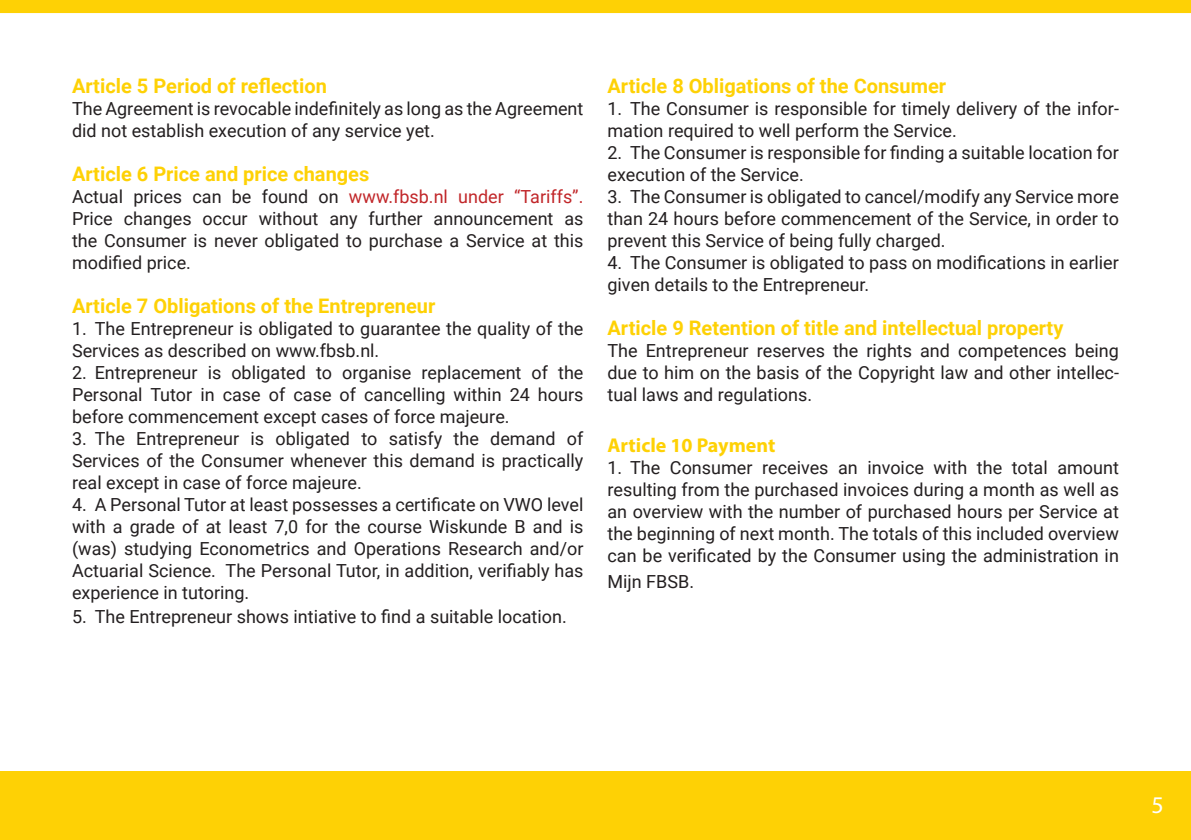
<style>
.page{position:relative;width:1191px;height:840px;background:#fff}
.page>*{position:absolute;margin:0;border:0;box-sizing:border-box;transform-origin:0 0}
.t1{font:24px "Myriad Pro";color:#fff}
.t2{font:700 20px "Roboto";color:#fed105}
.t3{font:700 20px "Myriad Pro";color:#fed105}
.t4{font:18px/22px "Roboto";color:#231f20;text-align:justify}
.s1{color:#c12629}
</style>
<div class="page">
<div style="left:0;top:770px;width:1191px;height:69px;background:#fed105"></div>
<div style="left:0;top:0;width:1191px;height:13px;background:#fed105"></div>
<p class="t2" style="left:72px;top:72px;width:256px">Article 5 Period of reflection</p>
<p class="t4" style="left:72px;top:97px;width:513px">The Agreement is revocable indefinitely as long as the Agreement did not establish execution of any service yet.</p>
<p class="t2" style="left:72px;top:159px;width:299px">Article 6 Price and price changes</p>
<p class="t4" style="left:72px;top:184px;width:513px">Actual prices can be found on <span class="s1">www.fbsb.nl under “Tariffs”.<br></span>Price changes occur without any further announcement as the Consumer is never obligated to purchase a Service at this modified price.</p>
<p class="t2" style="left:72px;top:291px;width:365px">Article 7 Obligations of the Entrepreneur</p>
<p class="t4" style="left:72px;top:316px;width:513px">1. The Entrepreneur is obligated to guarantee the quality of the<br>Services as described on www.fbsb.nl.</p>
<p class="t4" style="left:72px;top:360px;width:513px">2. Entrepreneur is obligated to organise replacement of the Personal Tutor in case of case of cancelling within 24 hours before commencement except cases of force majeure.</p>
<p class="t4" style="left:72px;top:426px;width:513px">3. The Entrepreneur is obligated to satisfy the demand of Services of the Consumer whenever this demand is practically real except in case of force majeure.</p>
<p class="t4" style="left:72px;top:492px;width:513px">4. A Personal Tutor at least possesses a certificate on VWO level with a grade of at least 7,0 for the course Wiskunde B and is (was) studying Econometrics and Operations Research and/or Actuarial Science. The Personal Tutor, in addition, verifiably has experience in tutoring.</p>
<p class="t4" style="left:72px;top:604px;width:496px">5. The Entrepreneur shows intiative to find a suitable location.</p>
<p class="t2" style="left:607px;top:72px;width:340px">Article 8 Obligations of the Consumer</p>
<p class="t4" style="left:607px;top:97px;width:513px">1. The Consumer is responsible for timely delivery of the infor&shy;mation required to well perform the Service.</p>
<p class="t4" style="left:607px;top:141px;width:513px">2. The Consumer is responsible for finding a suitable location for execution of the Service.</p>
<p class="t4" style="left:607px;top:185px;width:513px">3. The Consumer is obligated to cancel/modify any Service more than 24 hours before commencement of the Service, in order to prevent this Service of being fully charged.</p>
<p class="t4" style="left:607px;top:251px;width:513px">4. The Consumer is obligated to pass on modifications in earlier given details to the Entrepreneur.</p>
<p class="t2" style="left:607px;top:314px;width:457px">Article 9 Retention of title and intellectual property</p>
<p class="t4" style="left:607px;top:339px;width:513px">The Entrepreneur reserves the rights and competences being due to him on the basis of the Copyright law and other intellec&shy;tual laws and regulations.</p>
<p class="t3" style="left:607px;top:432px;width:169px">Article 10 Payment</p>
<p class="t4" style="left:607px;top:455px;width:513px">1. The Consumer receives an invoice with the total amount resulting from the purchased invoices during a month as well as an overview with the number of purchased hours per Service at the beginning of next month. The totals of this included overview can be verificated by the Consumer using the administration in</p>
<p class="t4" style="left:607px;top:570px;width:88px">Mijn FBSB.</p>
<p class="t1" style="left:1151px;top:789px;width:14px">5</p>
</div>
